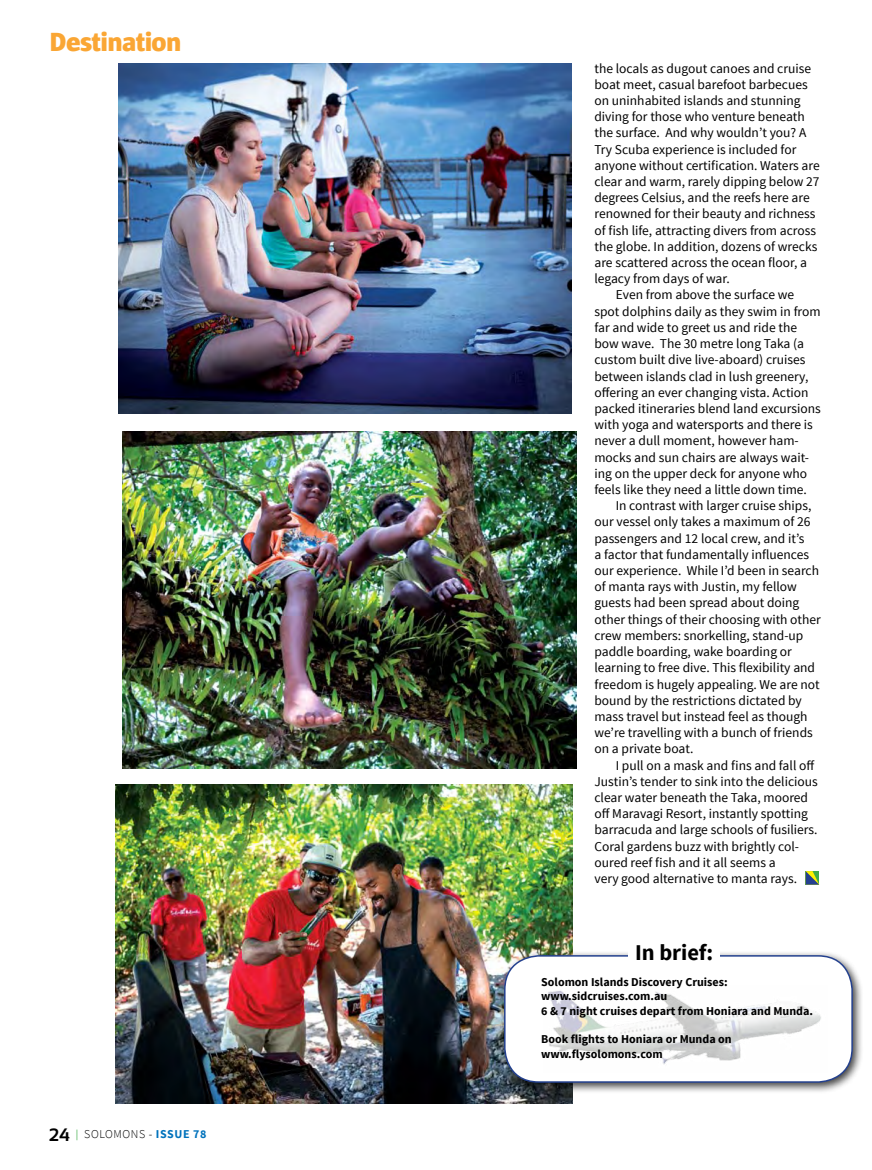
<style>
.page{position:relative;width:872px;height:1170px;background:#fff}
.page>*{position:absolute;margin:0;border:0;box-sizing:border-box;transform-origin:0 0}
.t1{font:800 27px "Sun Sans";color:#faa634}
.t2{font:700 22.5px "Source Sans Pro";color:#000}
.t3{font:13.5px "Source Sans Pro";color:#000}
.t4{font:700 12px/14.4px "Source Sans Pro";color:#000}
.t5{font:300 12px "Source Sans Pro";letter-spacing:.05em;color:#000}
.s1{font-family:"Sansation";font-weight:700;font-size:18px}
.s2{font-family:"Sansation";color:#41ad49}
.s3{font-weight:700;color:#0072bc}
</style>
<div class="page">
<img style="left:116px;top:784px;width:456px;height:319px">
<div style="left:499px;top:949px;width:365px;height:145px;background:#000;opacity:.75"></div>
<div style="left:505px;top:955px;width:347px;height:126px;background:#fff;border-radius:34px"></div>
<div style="left:504px;top:955px;width:349px;height:127px;border:2px solid #24418f;border-radius:34px"></div>
<svg style="left:805px;top:871px;width:14px;height:13px"></svg>
<img style="left:118px;top:64px;width:453px;height:349px">
<img style="left:123px;top:432px;width:453px;height:336px">
<img style="left:548px;top:990px;width:273px;height:74px">
<div style="left:628px;top:942px;width:92px;height:26px;background:#fff"></div>
<h1 class="t1" style="left:50px;top:27px;width:133px">Destination</h1>
<p class="t5" style="left:49px;top:1126px;width:159px"><span class="s1">24</span> <span class="s2">|</span> SOLOMONS - <span class="s3">Issue 78</span></p>
<p class="t3" style="left:594px;top:60px;width:218px">the locals as dugout canoes and cruise</p>
<p class="t3" style="left:594px;top:76px;width:215px">boat meet, casual barefoot barbecues</p>
<p class="t3" style="left:594px;top:92px;width:208px">on uninhabited islands and stunning</p>
<p class="t3" style="left:594px;top:108px;width:212px">diving for those who venture beneath</p>
<p class="t3" style="left:594px;top:124px;width:213px">the surface. And why wouldn’t you? A</p>
<p class="t3" style="left:594px;top:141px;width:203px">Try Scuba experience is included for</p>
<p class="t3" style="left:594px;top:157px;width:227px">anyone without certification. Waters are</p>
<p class="t3" style="left:594px;top:173px;width:227px">clear and warm, rarely dipping below 27</p>
<p class="t3" style="left:594px;top:189px;width:217px">degrees Celsius, and the reefs here are</p>
<p class="t3" style="left:594px;top:205px;width:223px">renowned for their beauty and richness</p>
<p class="t3" style="left:594px;top:222px;width:223px">of fish life, attracting divers from across</p>
<p class="t3" style="left:594px;top:238px;width:224px">the globe. In addition, dozens of wrecks</p>
<p class="t3" style="left:594px;top:254px;width:214px">are scattered across the ocean floor, a</p>
<p class="t3" style="left:594px;top:270px;width:137px">legacy from days of war.</p>
<p class="t3" style="left:615px;top:286px;width:180px">Even from above the surface we</p>
<p class="t3" style="left:594px;top:303px;width:228px">spot dolphins daily as they swim in from</p>
<p class="t3" style="left:594px;top:319px;width:204px">far and wide to greet us and ride the</p>
<p class="t3" style="left:594px;top:335px;width:211px">bow wave. The 30 metre long Taka (a</p>
<p class="t3" style="left:594px;top:351px;width:213px">custom built dive live-aboard) cruises</p>
<p class="t3" style="left:594px;top:367px;width:215px">between islands clad in lush greenery,</p>
<p class="t3" style="left:594px;top:384px;width:216px">offering an ever changing vista. Action</p>
<p class="t3" style="left:594px;top:400px;width:228px">packed itineraries blend land excursions</p>
<p class="t3" style="left:594px;top:416px;width:220px">with yoga and watersports and there is</p>
<p class="t3" style="left:594px;top:432px;width:206px">never a dull moment, however ham-</p>
<p class="t3" style="left:594px;top:448px;width:216px">mocks and sun chairs are always wait-</p>
<p class="t3" style="left:594px;top:465px;width:214px">ing on the upper deck for anyone who</p>
<p class="t3" style="left:594px;top:481px;width:214px">feels like they need a little down time.</p>
<p class="t3" style="left:615px;top:497px;width:197px">In contrast with larger cruise ships,</p>
<p class="t3" style="left:594px;top:513px;width:218px">our vessel only takes a maximum of 26</p>
<p class="t3" style="left:594px;top:529px;width:211px">passengers and 12 local crew, and it’s</p>
<p class="t3" style="left:594px;top:546px;width:216px">a factor that fundamentally influences</p>
<p class="t3" style="left:594px;top:562px;width:226px">our experience. While I’d been in search</p>
<p class="t3" style="left:594px;top:578px;width:204px">of manta rays with Justin, my fellow</p>
<p class="t3" style="left:594px;top:594px;width:206px">guests had been spread about doing</p>
<p class="t3" style="left:594px;top:610px;width:228px">other things of their choosing with other</p>
<p class="t3" style="left:594px;top:627px;width:210px">crew members: snorkelling, stand-up</p>
<p class="t3" style="left:594px;top:643px;width:199px">paddle boarding, wake boarding or</p>
<p class="t3" style="left:594px;top:659px;width:222px">learning to free dive. This flexibility and</p>
<p class="t3" style="left:594px;top:675px;width:227px">freedom is hugely appealing. We are not</p>
<p class="t3" style="left:594px;top:691px;width:209px">bound by the restrictions dictated by</p>
<p class="t3" style="left:594px;top:708px;width:215px">mass travel but instead feel as though</p>
<p class="t3" style="left:594px;top:724px;width:220px">we’re travelling with a bunch of friends</p>
<p class="t3" style="left:594px;top:740px;width:101px">on a private boat.</p>
<p class="t3" style="left:615px;top:756px;width:200px">I pull on a mask and fins and fall off</p>
<p class="t3" style="left:594px;top:772px;width:225px">Justin’s tender to sink into the delicious</p>
<p class="t3" style="left:594px;top:789px;width:215px">clear water beneath the Taka, moored</p>
<p class="t3" style="left:594px;top:805px;width:215px">off Maravagi Resort, instantly spotting</p>
<p class="t3" style="left:594px;top:821px;width:224px">barracuda and large schools of fusiliers.</p>
<p class="t3" style="left:594px;top:837px;width:206px">Coral gardens buzz with brightly col-</p>
<p class="t3" style="left:594px;top:853px;width:183px">oured reef fish and it all seems a</p>
<p class="t3" style="left:594px;top:870px;width:204px">very good alternative to manta rays.</p>
<h2 class="t2" style="left:635px;top:937px;width:80px">In brief:</h2>
<p class="t4" style="left:541px;top:975px;width:273px">Solomon Islands Discovery Cruises: www.sidcruises.com.au<br>6 &amp; 7 night cruises depart from Honiara and Munda.</p>
<p class="t4" style="left:541px;top:1032px;width:192px">Book flights to Honiara or Munda on www.flysolomons.com</p>
</div>
